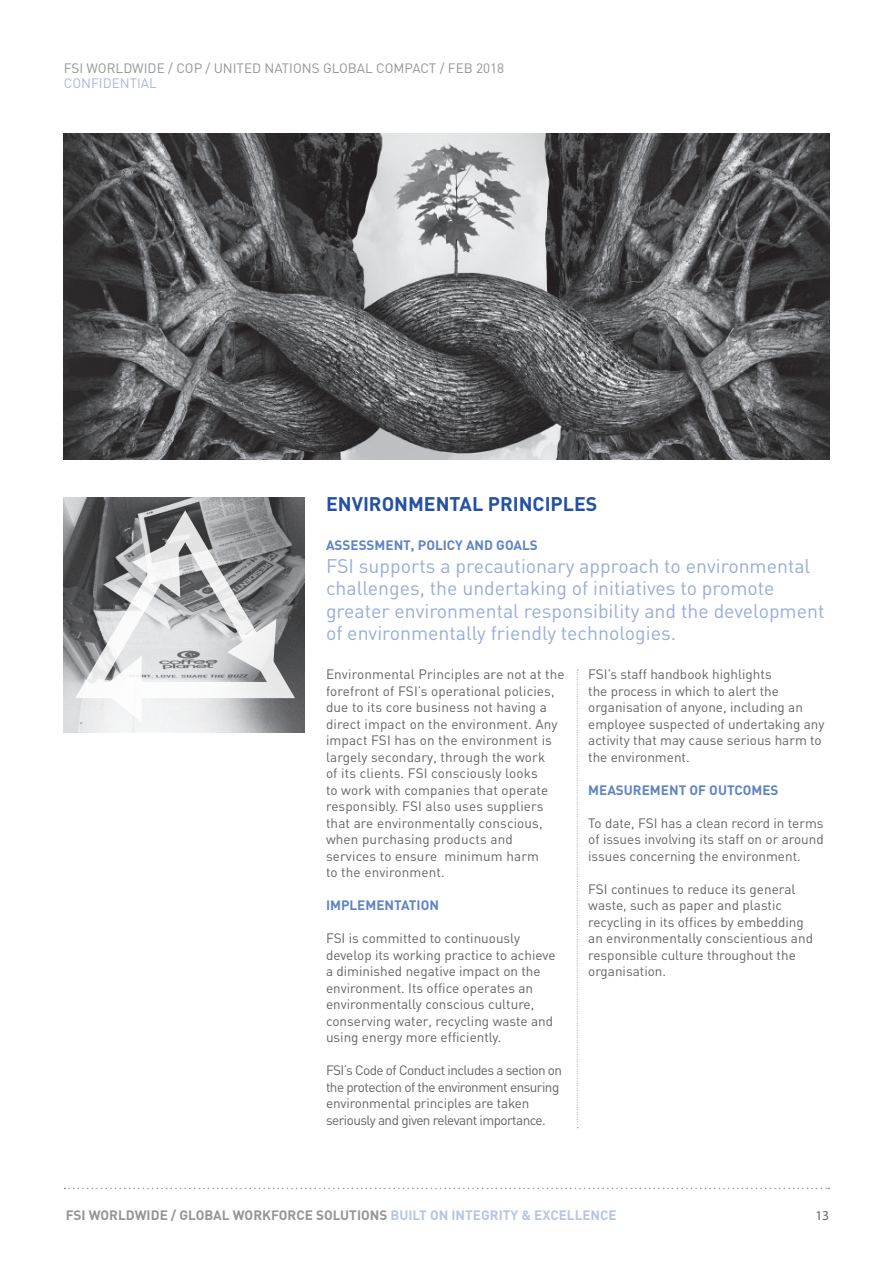
<style>
.page{position:relative;width:893px;height:1263px;background:#fff}
.page>*{position:absolute;margin:0;border:0;box-sizing:border-box;transform-origin:0 0}
.body_copy_9pt{font:19.5px/22.5px "DIN";color:#9aacd8}
.body_copy_9pt-2{font:700 19.5px "DIN";color:#2451a3}
.body_copy_9pt-3{font:13.5px/16.5px "DIN";color:#636366}
.body_copy_9pt-4{font:13.5px/16.5px "DIN";letter-spacing:-.04em;color:#636366}
.t1{font:700 13.5px "DIN";color:#939598}
.body_copy_9pt-5{font:700 13.5px "DIN";color:#5f84c3}
.t2{font:13.5px "DIN";color:#939598}
.t3{font:13.5px "DIN";color:#a8b7dd}
.t4{font:13.5px "Myriad Pro";color:#636366}
.s1{color:#b8c4e3}
</style>
<div class="page">
<svg style="left:65px;top:1188px;width:764px;height:1px"></svg>
<img style="left:64px;top:133px;width:765px;height:327px">
<img style="left:64px;top:497px;width:241px;height:236px">
<svg style="left:577px;top:670px;width:1px;height:458px"></svg>
<svg style="left:63px;top:509px;width:240px;height:203px;background:#9c9d9f"></svg>
<svg style="left:132px;top:539px;width:48px;height:58px"></svg>
<svg style="left:227px;top:619px;width:49px;height:58px"></svg>
<svg style="left:100px;top:656px;width:42px;height:66px"></svg>
<p class="t2" style="left:64px;top:60px;width:442px">FSI WORLDWIDE / COP / UNITED NATIONS GLOBAL COMPACT / FEB 2018</p>
<p class="t3" style="left:64px;top:75px;width:95px">CONFIDENTIAL</p>
<p class="body_copy_9pt-2" style="left:326px;top:492px;width:273px">ENVIRONMENTAL PRINCIPLES</p>
<p class="body_copy_9pt-5" style="left:326px;top:537px;width:213px">ASSESSMENT, POLICY AND GOALS</p>
<p class="body_copy_9pt" style="left:326px;top:554px;width:500px">FSI supports a precautionary approach to environmental challenges, the undertaking of initiatives to promote greater environmental responsibility and the development of environmentally friendly technologies.</p>
<p class="body_copy_9pt-3" style="left:326px;top:666px;width:240px">Environmental Principles are not at the forefront of FSI’s operational policies, due to its core business not having a direct impact on the environment. Any impact FSI has on the environment is largely secondary, through the work<br>of its clients. FSI consciously looks<br>to work with companies that operate responsibly. FSI also uses suppliers that are environmentally conscious, when purchasing products and</p>
<p class="body_copy_9pt-3" style="left:326px;top:847px;width:215px">services to ensure minimum harm</p>
<p class="body_copy_9pt-3" style="left:326px;top:864px;width:120px">to the environment.</p>
<p class="body_copy_9pt-5" style="left:326px;top:897px;width:115px">IMPLEMENTATION</p>
<p class="body_copy_9pt-3" style="left:326px;top:930px;width:231px">FSI is committed to continuously develop its working practice to achieve a diminished negative impact on the environment. Its office operates an environmentally conscious culture, conserving water, recycling waste and using energy more efficiently.</p>
<p class="body_copy_9pt-4" style="left:326px;top:1062px;width:238px">FSI’s Code of Conduct includes a section on the protection of the environment ensuring environmental principles are taken seriously and given relevant importance.</p>
<p class="body_copy_9pt-3" style="left:588px;top:666px;width:238px">FSI’s staff handbook highlights<br>the process in which to alert the organisation of anyone, including an employee suspected of undertaking any activity that may cause serious harm to the environment.</p>
<p class="body_copy_9pt-5" style="left:588px;top:781px;width:192px">MEASUREMENT OF OUTCOMES</p>
<p class="body_copy_9pt-3" style="left:588px;top:814px;width:237px;text-align:justify">To date, FSI has a clean record in terms of issues involving its staff on or around issues concerning the environment.</p>
<p class="body_copy_9pt-3" style="left:588px;top:880px;width:226px">FSI continues to reduce its general waste, such as paper and plastic recycling in its offices by embedding an environmentally conscientious and responsible culture throughout the organisation.</p>
<p class="t1" style="left:66px;top:1207px;width:553px">FSI WORLDWIDE / GLOBAL WORKFORCE SOLUTIONS <span class="s1">BUILT ON INTEGRITY &amp; EXCELLENCE</span></p>
<p class="t4" style="left:815px;top:1207px;width:15px">13</p>
</div>
